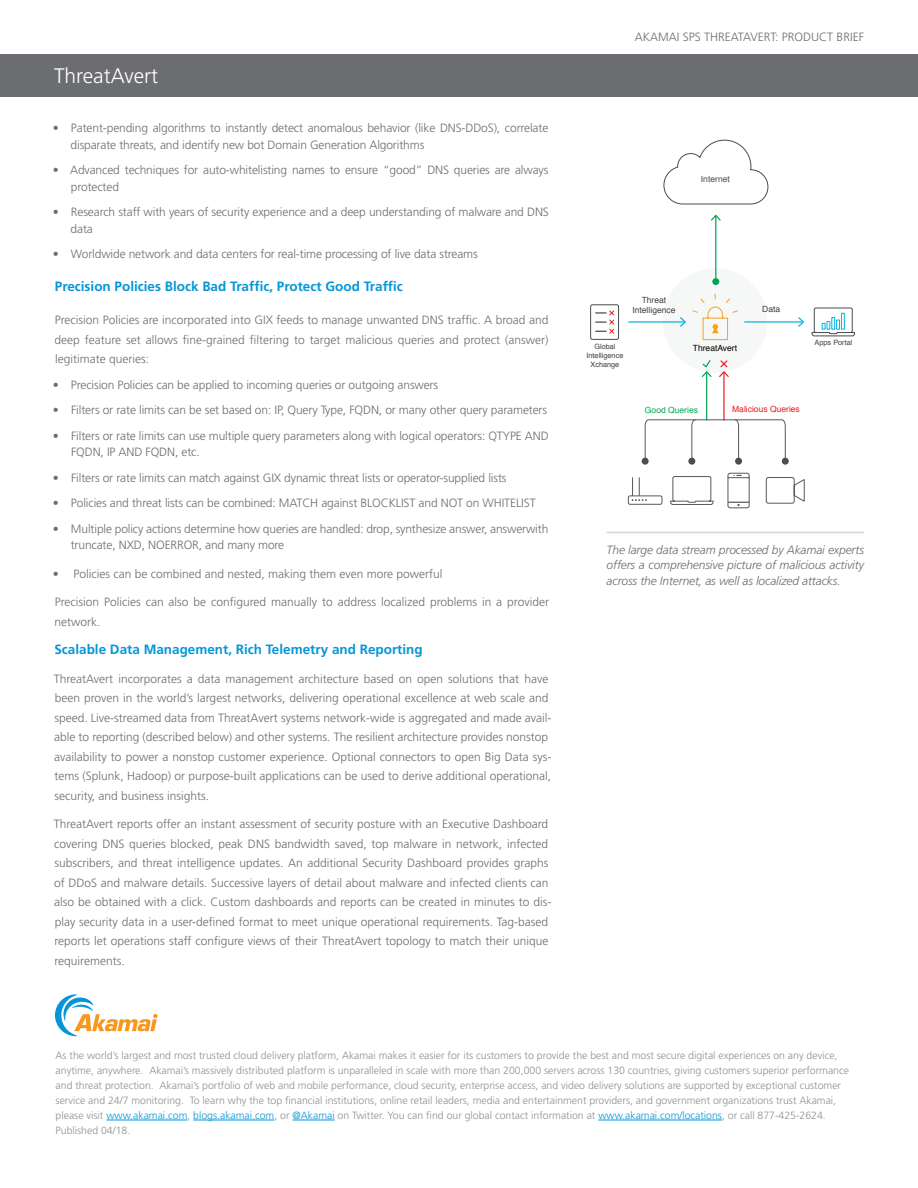
<style>
.page{position:relative;width:918px;height:1188px;background:#fff}
.page>*{position:absolute;margin:0;border:0;box-sizing:border-box;transform-origin:0 0}
.Title_-_page_2{font:300 21px "Frutiger";color:#fff}
.Section_header{font:700 13.5px "Frutiger";color:#0696d7}
.Body_copy{font:700 13.5px "Frutiger";color:#0696d7}
.Body_copy-2{font:300 12px/19.5px "Frutiger";color:#6c6d70}
.Graphic_caption{font:italic 300 12px/15.8px "Frutiger";letter-spacing:-.01em;color:#6c6d70;text-align:justify}
.t1{font:300 10.5px/15px "Frutiger";color:#8e9091}
.t2{font:8.55px/10.2px "Helvetica";color:#414042;text-align:center}
.t3{font:8.55px "Helvetica";color:#ed1c24}
.t4{font:8.55px "Helvetica";color:#00a651}
.t5{font:8.55px "Helvetica";color:#000}
.t6{font:8.55px "Helvetica";color:#4d4d4f}
.t7{font:7.35px/8.7px "Helvetica";color:#414042;text-align:center}
.s1{color:#0696d7}
</style>
<div class="page">
<div style="left:0;top:54px;width:918px;height:43px;background:#6c6d70"></div>
<svg style="left:670px;top:476px;width:44px;height:29px"></svg>
<svg style="left:727px;top:472px;width:23px;height:37px"></svg>
<svg style="left:765px;top:477px;width:40px;height:27px"></svg>
<svg style="left:663px;top:139px;width:106px;height:66px"></svg>
<div style="left:628px;top:495px;width:34px;height:10px;border:1px solid #57585a;border-radius:2px"></div>
<svg style="left:632px;top:477px;width:15px;height:24px"></svg>
<div style="left:663px;top:268px;width:105px;height:105px;background:#f1f2f2;border-radius:50%"></div>
<hr style="left:706px;top:372px;width:1px;height:48px;background:#00a651">
<hr style="left:723px;top:372px;width:2px;height:48px;background:#ed1c24">
<hr style="left:715px;top:216px;width:1px;height:66px;background:#00a651">
<svg style="left:711px;top:215px;width:10px;height:6px"></svg>
<div style="left:712px;top:278px;width:7px;height:7px;background:#00a651;border-radius:50%"></div>
<hr style="left:744px;top:321px;width:59px;height:2px;background:#00b4e0">
<svg style="left:798px;top:317px;width:6px;height:10px"></svg>
<svg style="left:719px;top:360px;width:10px;height:17px"></svg>
<svg style="left:701px;top:360px;width:11px;height:17px"></svg>
<hr style="left:628px;top:321px;width:57px;height:2px;background:#00b4e0">
<svg style="left:680px;top:317px;width:6px;height:10px"></svg>
<svg style="left:692px;top:294px;width:46px;height:47px"></svg>
<svg style="left:644px;top:419px;width:142px;height:41px"></svg>
<div style="left:642px;top:458px;width:7px;height:7px;background:#4d4d4f;border-radius:50%"></div>
<div style="left:688px;top:458px;width:7px;height:7px;background:#4d4d4f;border-radius:50%"></div>
<div style="left:735px;top:458px;width:7px;height:7px;background:#4d4d4f;border-radius:50%"></div>
<div style="left:782px;top:458px;width:7px;height:7px;background:#4d4d4f;border-radius:50%"></div>
<div style="left:590px;top:304px;width:29px;height:36px;border:1px solid #4b4c4d;border-radius:2px"></div>
<svg style="left:596px;top:310px;width:19px;height:24px"></svg>
<svg style="left:811px;top:307px;width:44px;height:30px"></svg>
<hr style="left:607px;top:532px;width:257px;height:1px;background:#dbd6d4">
<hr style="left:106px;top:1120px;width:81px;height:1px;background:#0696d7">
<hr style="left:193px;top:1120px;width:81px;height:1px;background:#0696d7">
<hr style="left:292px;top:1120px;width:43px;height:1px;background:#0696d7">
<hr style="left:598px;top:1120px;width:124px;height:1px;background:#0696d7">
<svg style="left:55px;top:994px;width:103px;height:42px"></svg>
<p class="Title_-_page_2" style="left:54px;top:64px;width:106px">ThreatAvert</p>
<p class="Body_copy-2" style="left:71px;top:120px;width:479px;line-height:16.5px;text-indent:-18px">• Patent-pending algorithms to instantly detect anomalous behavior (like DNS-DDoS), correlate disparate threats, and identify new bot Domain Generation Algorithms</p>
<p class="Body_copy-2" style="left:71px;top:162px;width:479px;line-height:16.5px;text-indent:-18px">• Advanced techniques for auto-whitelisting names to ensure “good” DNS queries are always protected</p>
<p class="Body_copy-2" style="left:71px;top:204px;width:480px;line-height:16.5px;text-indent:-18px">• Research staff with years of security experience and a deep understanding of malware and DNS data</p>
<p class="Body_copy-2" style="left:53px;top:244px;width:426px">• Worldwide network and data centers for real-time processing of live data streams</p>
<p class="Section_header" style="left:55px;top:279px;width:350px">Precision Policies Block Bad Traffic, Protect Good Traffic</p>
<p class="Body_copy-2" style="left:54px;top:310px;width:496px;text-align:justify">Precision Policies are incorporated into GIX feeds to manage unwanted DNS traffic. A broad and deep feature set allows fine-grained filtering to target malicious queries and protect (answer) legitimate queries:</p>
<p class="Body_copy-2" style="left:53px;top:375px;width:387px">• Precision Policies can be applied to incoming queries or outgoing answers</p>
<p class="Body_copy-2" style="left:53px;top:400px;width:496px">• Filters or rate limits can be set based on: IP, Query Type, FQDN, or many other query parameters</p>
<p class="Body_copy-2" style="left:71px;top:427px;width:479px;line-height:16.5px;text-indent:-18px">• Filters or rate limits can use multiple query parameters along with logical operators: QTYPE AND<br>FQDN, IP AND FQDN, etc.</p>
<p class="Body_copy-2" style="left:53px;top:468px;width:455px">• Filters or rate limits can match against GIX dynamic threat lists or operator-supplied lists</p>
<p class="Body_copy-2" style="left:53px;top:493px;width:484px">• Policies and threat lists can be combined: MATCH against BLOCKLIST and NOT on WHITELIST</p>
<p class="Body_copy-2" style="left:71px;top:520px;width:479px;line-height:16.5px;text-indent:-18px">• Multiple policy actions determine how queries are handled: drop, synthesize answer, answerwith truncate, NXD, NOERROR, and many more</p>
<p class="Body_copy-2" style="left:53px;top:564px;width:391px">• Policies can be combined and nested, making them even more powerful</p>
<p class="Body_copy-2" style="left:54px;top:592px;width:496px">Precision Policies can also be configured manually to address localized problems in a provider network.</p>
<p class="Body_copy" style="left:54px;top:642px;width:370px">Scalable Data Management, Rich Telemetry and Reporting</p>
<p class="Body_copy-2" style="left:54px;top:669px;width:499px">ThreatAvert incorporates a data management architecture based on open solutions that have been proven in the world’s largest networks, delivering operational excellence at web scale and speed. Live-streamed data from ThreatAvert systems network-wide is aggregated and made avail&shy;able to reporting (described below) and other systems. The resilient architecture provides nonstop availability to power a nonstop customer experience. Optional connectors to open Big Data sys&shy;tems (Splunk, Hadoop) or purpose-built applications can be used to derive additional operational, security, and business insights.</p>
<p class="Body_copy-2" style="left:54px;top:814px;width:499px">ThreatAvert reports offer an instant assessment of security posture with an Executive Dashboard covering DNS queries blocked, peak DNS bandwidth saved, top malware in network, infected subscribers, and threat intelligence updates. An additional Security Dashboard provides graphs of DDoS and malware details. Successive layers of detail about malware and infected clients can also be obtained with a click. Custom dashboards and reports can be created in minutes to dis&shy;play security data in a user-defined format to meet unique operational requirements. Tag-based reports let operations staff configure views of their ThreatAvert topology to match their unique requirements.</p>
<p class="Body_copy-2" style="left:635px;top:28px;width:231px">AKAMAI SPS THREATAVERT: PRODUCT BRIEF</p>
<p class="t6" style="left:701px;top:173px;width:30px">Internet</p>
<p class="t2" style="left:632px;top:295px;width:45px">Threat<br>Intelligence</p>
<p class="t2" style="left:762px;top:304px;width:20px">Data</p>
<p class="t7" style="left:586px;top:343px;width:38px">Global<br>Intelligence<br>Xchange</p>
<p class="t5" style="left:693px;top:341px;width:46px">ThreatAvert</p>
<p class="t4" style="left:645px;top:403px;width:55px">Good Queries</p>
<p class="t3" style="left:732px;top:403px;width:69px">Malicious Queries</p>
<p class="t7" style="left:815px;top:339px;width:39px">Apps Portal</p>
<p class="Graphic_caption" style="left:607px;top:542px;width:259px">The large data stream processed by Akamai experts offers a comprehensive picture of malicious activity across the Internet, as well as localized attacks.</p>
<p class="t1" style="left:56px;top:1048px;width:795px">As the world’s largest and most trusted cloud delivery platform, Akamai makes it easier for its customers to provide the best and most secure digital experiences on any device, anytime, anywhere. Akamai’s massively distributed platform is unparalleled in scale with more than 200,000 servers across 130 countries, giving customers superior performance and threat protection. Akamai’s portfolio of web and mobile performance, cloud security, enterprise access, and video delivery solutions are supported by exceptional customer service and 24/7 monitoring. To learn why the top financial institutions, online retail leaders, media and entertainment providers, and government organizations trust Akamai, please visit <span class="s1">www.akamai.com</span>, <span class="s1">blogs.akamai.com</span>, or <span class="s1">@Akamai</span> on Twitter. You can find our global contact information at <span class="s1">www.akamai.com/locations</span>, or call 877-425-2624.<br>Published 04/18.</p>
</div>
